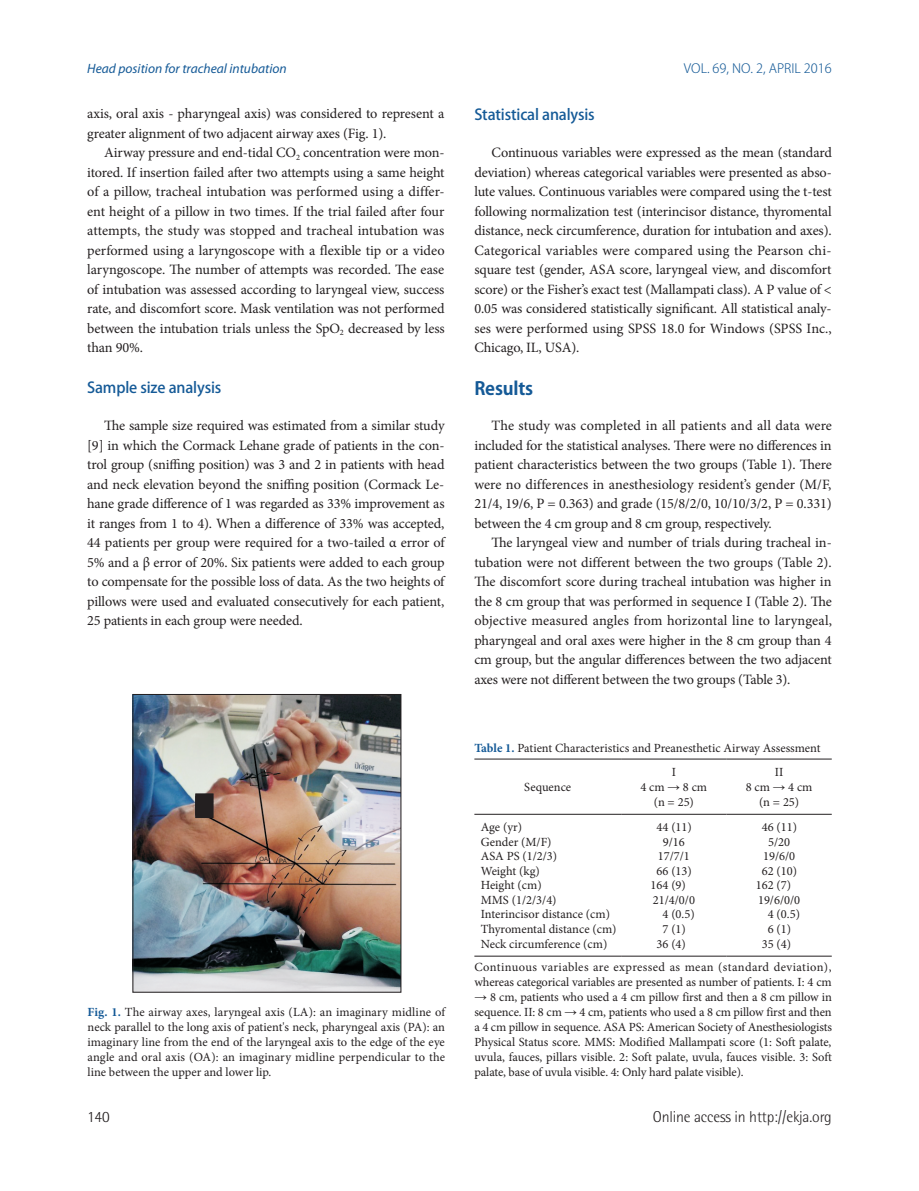
<style>
.page{position:relative;width:919px;height:1191px;background:#fff}
.page>*{position:absolute;margin:0;border:0;box-sizing:border-box;transform-origin:0 0}
.t1{font:700 18px "Koz Go Pro";letter-spacing:-.01em;color:#155a97}
.t2{font:300 15.75px "Rotis Semi Sans Std";letter-spacing:-.01em;color:#231f20}
.t3{font:500 15px "Koz Go Pro";letter-spacing:-.01em;color:#155a97}
.t4{font:14.25px/19.5px "Minion Pro";letter-spacing:-.01em;color:#231f20;text-align:justify}
.t5{font:italic 13.5px "Myriad Pro";color:#155a97}
.t6{font:300 12.75px "Koz Go Pro";color:#155a97}
.t7{font:12.45px/15px "Minion Pro";color:#231f20;text-align:justify}
.t8{font:12.45px/23.4px "Minion Pro";letter-spacing:.03em;color:#231f20}
.t9{font:6px "Arial";color:#231f20}
.s1{font-weight:700;color:#155a97}
.s2{font-family:"Times New Roman"}
</style>
<div class="page">
<img style="left:135px;top:696px;width:264px;height:294px">
<div style="left:133px;top:694px;width:268px;height:298px;border:1px solid #231f20"></div>
<div style="left:195px;top:793px;width:18px;height:24px;background:#231f20;border:1px solid #231f20"></div>
<hr style="left:474px;top:955px;width:147px;height:1px;background:#231f20">
<hr style="left:621px;top:955px;width:105px;height:1px;background:#231f20">
<hr style="left:726px;top:955px;width:105px;height:1px;background:#231f20">
<hr style="left:474px;top:758px;width:147px;height:1px;background:#231f20">
<hr style="left:474px;top:814px;width:147px;height:1px;background:#231f20">
<hr style="left:621px;top:758px;width:105px;height:1px;background:#231f20">
<hr style="left:621px;top:814px;width:105px;height:1px;background:#231f20">
<hr style="left:726px;top:758px;width:105px;height:1px;background:#231f20">
<hr style="left:726px;top:814px;width:105px;height:1px;background:#231f20">
<p class="t5" style="left:87px;top:60px;width:201px">Head position for tracheal intubation</p>
<p class="t6" style="left:683px;top:60px;width:149px">VOL. 69, NO. 2, April 2016</p>
<p class="t4" style="left:87px;top:104px;width:358px">axis, oral axis - pharyngeal axis) was considered to represent a greater alignment of two adjacent airway axes (Fig. 1).</p>
<p class="t4" style="left:87px;top:143px;width:359px;text-indent:17px">Airway pressure and end-tidal CO<sub>2</sub> concentration were mon&shy;itored. If insertion failed after two attempts using a same height of a pillow, tracheal intubation was performed using a differ&shy;ent height of a pillow in two times. If the trial failed after four attempts, the study was stopped and tracheal intubation was performed using a laryngoscope with a flexible tip or a video laryngoscope. The number of attempts was recorded. The ease of intubation was assessed according to laryngeal view, success rate, and discomfort score. Mask ventilation was not performed between the intubation trials unless the SpO<sub>2</sub> decreased by less than 90%.</p>
<p class="t3" style="left:87px;top:377px;width:136px">Sample size analysis</p>
<p class="t4" style="left:87px;top:416px;width:359px;text-indent:17px">The sample size required was estimated from a similar study [9] in which the Cormack Lehane grade of patients in the con&shy;trol group (sniffing position) was 3 and 2 in patients with head and neck elevation beyond the sniffing position (Cormack Le&shy;hane grade difference of 1 was regarded as 33% improvement as it ranges from 1 to 4). When a difference of 33% was accepted, 44 patients per group were required for a two-tailed α error of 5% and a β error of 20%. Six patients were added to each group to compensate for the possible loss of data. As the two heights of pillows were used and evaluated consecutively for each patient, 25 patients in each group were needed.</p>
<p class="t3" style="left:474px;top:104px;width:122px">Statistical analysis</p>
<p class="t4" style="left:474px;top:143px;width:359px;text-indent:17px">Continuous variables were expressed as the mean (standard deviation) whereas categorical variables were presented as abso&shy;lute values. Continuous variables were compared using the t-test following normalization test (interincisor distance, thyromental distance, neck circumference, duration for intubation and axes).<br>Categorical variables were compared using the Pearson chi&shy;square test (gender, ASA score, laryngeal view, and discomfort score) or the Fisher’s exact test (Mallampati class). A P value of &lt; 0.05 was considered statistically significant. All statistical analy&shy;ses were performed using SPSS 18.0 for Windows (SPSS Inc., Chicago, IL, USA).</p>
<p class="t1" style="left:474px;top:377px;width:60px">Results</p>
<p class="t4" style="left:474px;top:416px;width:359px;text-indent:17px">The study was completed in all patients and all data were included for the statistical analyses. There were no differences in patient characteristics between the two groups (Table 1). There were no differences in anesthesiology resident’s gender (M/F, 21/4, 19/6, P = 0.363) and grade (15/8/2/0, 10/10/3/2, P = 0.331) between the 4 cm group and 8 cm group, respectively.</p>
<p class="t4" style="left:474px;top:533px;width:359px;text-indent:17px">The laryngeal view and number of trials during tracheal in&shy;tubation were not different between the two groups (Table 2).<br>The discomfort score during tracheal intubation was higher in the 8 cm group that was performed in sequence I (Table 2). The objective measured angles from horizontal line to laryngeal, pharyngeal and oral axes were higher in the 8 cm group than 4 cm group, but the angular differences between the two adjacent axes were not different between the two groups (Table 3).</p>
<p class="t9" style="left:259px;top:856px;width:10px">OA</p>
<p class="t9" style="left:279px;top:858px;width:9px">PA</p>
<p class="t9" style="left:305px;top:877px;width:9px">LA</p>
<p class="t7" style="left:88px;top:1004px;width:359px"><span class="s1">Fig. 1.</span> The airway axes, laryngeal axis (LA): an imaginary midline of neck parallel to the long axis of patient's neck, pharyngeal axis (PA): an imaginary line from the end of the laryngeal axis to the edge of the eye angle and oral axis (OA): an imaginary midline perpendicular to the line between the upper and lower lip.</p>
<p class="t7" style="left:474px;top:741px;width:347px"><span class="s1">Table 1.</span> Patient Characteristics and Preanesthetic Airway Assessment</p>
<p class="t7" style="left:524px;top:779px;width:48px">Sequence</p>
<p class="t7" style="left:640px;top:764px;width:68px;text-align:center">I<br>4 cm <span class="s2">→</span> 8 cm (n = 25)</p>
<p class="t7" style="left:745px;top:764px;width:68px;text-align:center">II<br>8 cm <span class="s2">→</span> 4 cm (n = 25)</p>
<p class="t7" style="left:480px;top:819px;width:43px">Age (yr)</p>
<p class="t7" style="left:656px;top:819px;width:37px">44 (11)</p>
<p class="t7" style="left:761px;top:819px;width:37px">46 (11)</p>
<p class="t7" style="left:480px;top:834px;width:72px">Gender (M/F)</p>
<p class="t7" style="left:662px;top:834px;width:24px">9/16</p>
<p class="t7" style="left:768px;top:834px;width:24px">5/20</p>
<p class="t7" style="left:480px;top:848px;width:78px">ASA PS (1/2/3)</p>
<p class="t7" style="left:657px;top:848px;width:34px">17/7/1</p>
<p class="t7" style="left:763px;top:848px;width:34px">19/6/0</p>
<p class="t7" style="left:480px;top:863px;width:61px">Weight (kg)</p>
<p class="t7" style="left:656px;top:863px;width:37px">66 (13)</p>
<p class="t7" style="left:761px;top:863px;width:37px">62 (10)</p>
<p class="t7" style="left:480px;top:878px;width:62px">Height (cm)</p>
<p class="t7" style="left:650px;top:878px;width:37px">164 (9)</p>
<p class="t7" style="left:755px;top:878px;width:37px">162 (7)</p>
<p class="t7" style="left:480px;top:892px;width:77px">MMS (1/2/3/4)</p>
<p class="t7" style="left:652px;top:892px;width:44px">21/4/0/0</p>
<p class="t7" style="left:758px;top:892px;width:44px">19/6/0/0</p>
<p class="t7" style="left:480px;top:907px;width:131px">Interincisor distance (cm)</p>
<p class="t7" style="left:662px;top:907px;width:34px">4 (0.5)</p>
<p class="t7" style="left:767px;top:907px;width:34px">4 (0.5)</p>
<p class="t7" style="left:480px;top:921px;width:137px">Thyromental distance (cm)</p>
<p class="t7" style="left:662px;top:921px;width:25px">7 (1)</p>
<p class="t7" style="left:767px;top:921px;width:25px">6 (1)</p>
<p class="t7" style="left:480px;top:936px;width:128px">Neck circumference (cm)</p>
<p class="t7" style="left:656px;top:936px;width:31px">36 (4)</p>
<p class="t8" style="left:474px;top:932px;width:358px;text-indent:287px">35 (4)<br>Continuous variables are expressed as mean (standard deviation),</p>
<p class="t7" style="left:474px;top:974px;width:359px">whereas categorical variables are presented as number of patients. I: 4 cm</p>
<p class="t7" style="left:474px;top:989px;width:359px"><span class="s2">→</span> 8 cm, patients who used a 4 cm pillow first and then a 8 cm pillow in sequence. II: 8 cm <span class="s2">→</span> 4 cm, patients who used a 8 cm pillow first and then a 4 cm pillow in sequence. ASA PS: American Society of Anesthesiologists Physical Status score. MMS: Modified Mallampati score (1: Soft palate, uvula, fauces, pillars visible. 2: Soft palate, uvula, fauces visible. 3: Soft palate, base of uvula visible. 4: Only hard palate visible).</p>
<p class="t2" style="left:87px;top:1107px;width:24px">140</p>
<p class="t2" style="left:652px;top:1107px;width:180px">Online access in http://ekja.org</p>
</div>
